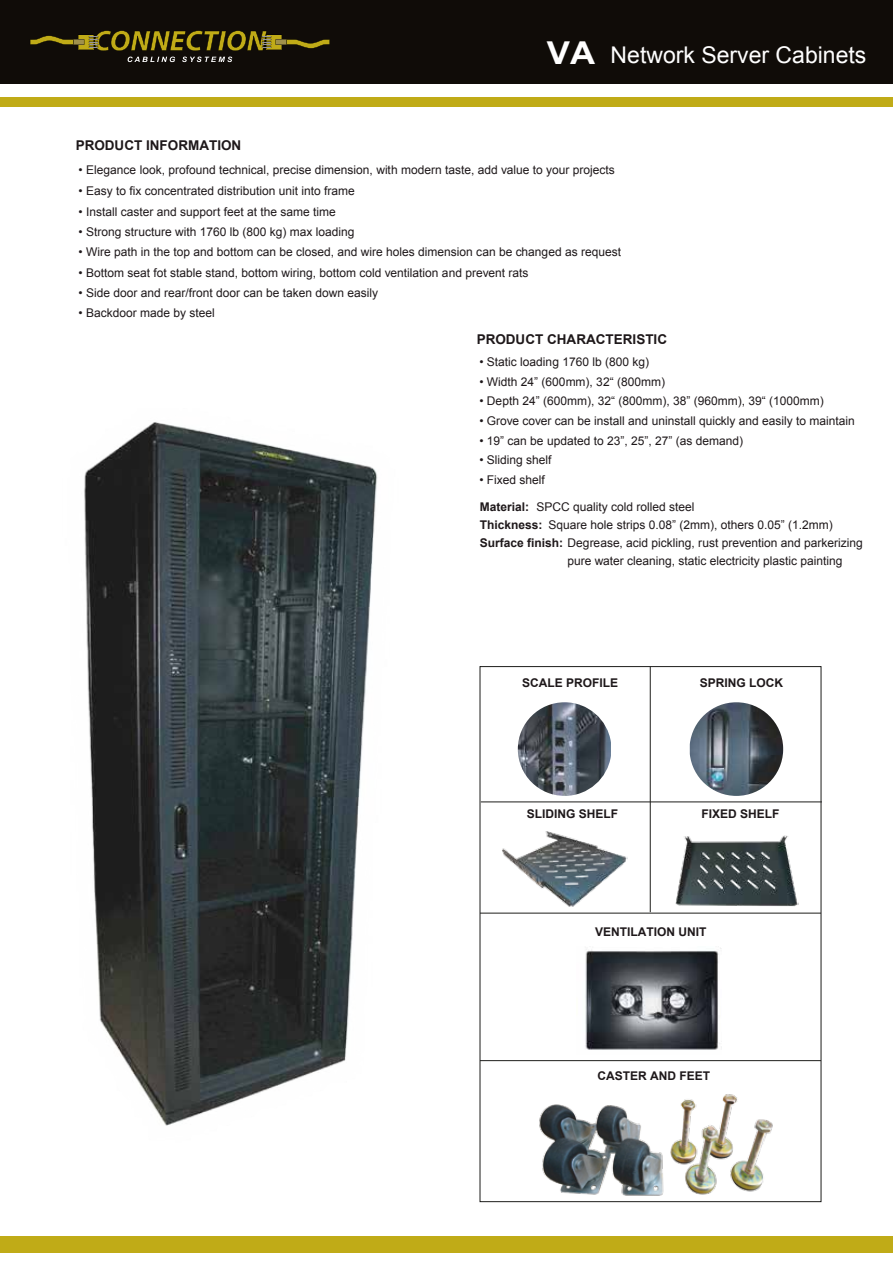
<style>
.page{position:relative;width:893px;height:1263px;background:#fff}
.page>*{position:absolute;margin:0;border:0;box-sizing:border-box;transform-origin:0 0}
.t1{font:23.1px "Arial";color:#fff}
.t2{font:700 13.5px "Arial";color:#1e181a}
.t3{font:12px "Arial";color:#1e181a}
.t4{font:700 12px "Arial";color:#1e181a}
.s1{font-weight:700;font-size:31.5px}
.s2{font-weight:700}
</style>
<div class="page">
<div style="left:0;top:0;width:893px;height:84px;background:#100c08"></div>
<div style="left:0;top:97px;width:893px;height:10px;background:#c0ab17"></div>
<div style="left:0;top:1236px;width:893px;height:16px;background:#c0ab17"></div>
<svg style="left:30px;top:30px;width:300px;height:21px"></svg>
<svg style="left:128px;top:57px;width:47px;height:5px"></svg>
<svg style="left:182px;top:57px;width:50px;height:5px"></svg>
<img style="left:84px;top:422px;width:294px;height:704px">
<img style="left:539px;top:1094px;width:234px;height:102px">
<img style="left:518px;top:702px;width:93px;height:94px">
<img style="left:690px;top:702px;width:93px;height:94px">
<img style="left:502px;top:831px;width:126px;height:76px">
<img style="left:675px;top:835px;width:123px;height:71px">
<hr style="left:650px;top:667px;width:1px;height:245px;background:#1d1d1b">
<hr style="left:481px;top:801px;width:341px;height:1px;background:#1d1d1b">
<hr style="left:480px;top:913px;width:341px;height:1px;background:#1d1d1b">
<hr style="left:480px;top:1060px;width:341px;height:1px;background:#1d1d1b">
<img style="left:585px;top:948px;width:136px;height:102px">
<h1 class="t1" style="left:547px;top:40px;width:321px"><span class="s1">VA</span> Network Server Cabinets</h1>
<p class="t2" style="left:76px;top:136px;width:167px">PRODUCT INFORMATION</p>
<p class="t3" style="left:79px;top:162px;width:538px">• Elegance look, profound technical, precise dimension, with modern taste, add value to your projects</p>
<p class="t3" style="left:79px;top:183px;width:278px">• Easy to fix concentrated distribution unit into frame</p>
<p class="t3" style="left:79px;top:204px;width:259px">• Install caster and support feet at the same time</p>
<p class="t3" style="left:79px;top:224px;width:278px">• Strong structure with 1760 lb (800 kg) max loading</p>
<p class="t3" style="left:79px;top:244px;width:544px">• Wire path in the top and bottom can be closed, and wire holes dimension can be changed as request</p>
<p class="t3" style="left:79px;top:265px;width:451px">• Bottom seat fot stable stand, bottom wiring, bottom cold ventilation and prevent rats</p>
<p class="t3" style="left:79px;top:285px;width:301px">• Side door and rear/front door can be taken down easily</p>
<p class="t3" style="left:79px;top:305px;width:138px">• Backdoor made by steel</p>
<p class="t3" style="left:479px;top:354px;width:171px">• Static loading 1760 lb (800 kg)</p>
<p class="t3" style="left:479px;top:373px;width:187px">• Width 24” (600mm), 32“ (800mm)</p>
<p class="t3" style="left:479px;top:393px;width:346px">• Depth 24” (600mm), 32“ (800mm), 38” (960mm), 39“ (1000mm)</p>
<p class="t3" style="left:479px;top:413px;width:377px">• Grove cover can be install and uninstall quickly and easily to maintain</p>
<p class="t3" style="left:479px;top:433px;width:265px">• 19” can be updated to 23”, 25”, 27” (as demand)</p>
<p class="t3" style="left:479px;top:452px;width:74px">• Sliding shelf</p>
<p class="t3" style="left:479px;top:472px;width:67px">• Fixed shelf</p>
<p class="t3" style="left:480px;top:499px;width:216px"><span class="s2">Material:</span> SPCC quality cold rolled steel</p>
<p class="t3" style="left:480px;top:517px;width:354px"><span class="s2">Thickness:</span> Square hole strips 0.08” (2mm), others 0.05” (1.2mm)</p>
<p class="t3" style="left:480px;top:535px;width:385px"><span class="s2">Surface finish:</span> Degrease, acid pickling, rust prevention and parkerizing</p>
<p class="t3" style="left:567px;top:553px;width:277px">pure water cleaning, static electricity plastic painting</p>
<p class="t2" style="left:477px;top:330px;width:192px">PRODUCT CHARACTERISTIC</p>
<p class="t4" style="left:522px;top:674px;width:98px">SCALE PROFILE</p>
<p class="t4" style="left:700px;top:674px;width:85px">SPRING LOCK</p>
<p class="t4" style="left:527px;top:806px;width:93px">SLIDING SHELF</p>
<p class="t4" style="left:701px;top:806px;width:80px">FIXED SHELF</p>
<p class="t4" style="left:595px;top:923px;width:113px">VENTILATION UNIT</p>
<p class="t4" style="left:598px;top:1067px;width:114px">CASTER AND FEET</p>
</div>
